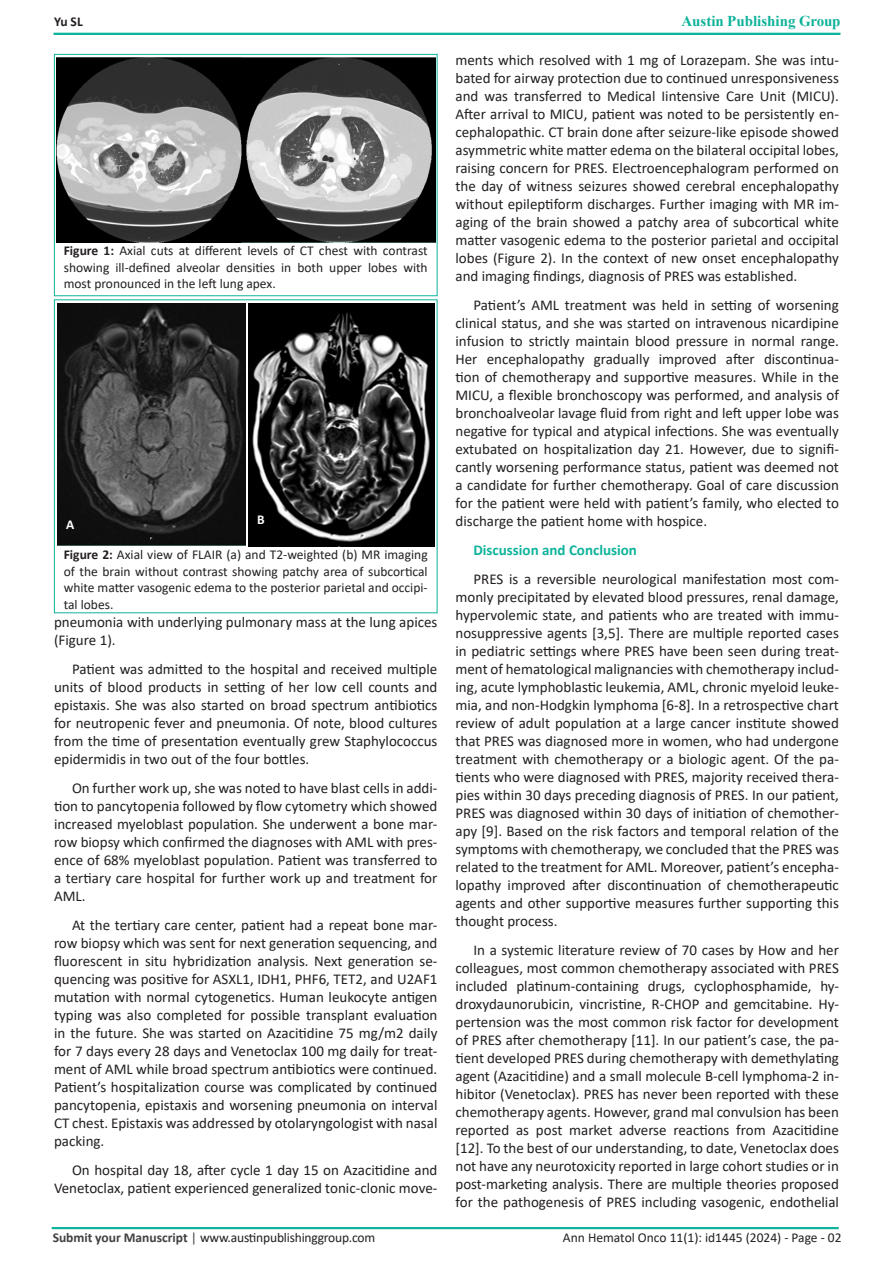
<style>
.page{position:relative;width:893px;height:1263px;background:#fff}
.page>*{position:absolute;margin:0;border:0;box-sizing:border-box;transform-origin:0 0}
.t1{font:15px/18px "Calibri";color:#231f20;text-align:justify}
.t2{font:700 15px "Calibri";color:#0eb39b}
.t3{font:700 15px "Times New Roman";color:#0eb29a}
.t4{font:13.5px/16.5px "Calibri";color:#231f20;text-align:justify}
.t5{font:700 13.5px "Calibri";color:#231f20}
.t6{font:700 13.5px "Calibri";color:#fff}
.s1{color:#0eb39b}
.s2{font-weight:700}
.s3{font-weight:700;color:#414042}
.s4{color:#414042}
</style>
<div class="page">
<div style="left:53px;top:33px;width:787px;height:2px;border:2px solid #0eb39b"></div>
<div style="left:52px;top:1227px;width:787px;height:2px;border:2px solid #0eb39b"></div>
<div style="left:54px;top:54px;width:383px;height:242px;border:1px solid #0eb39b"></div>
<img style="left:56px;top:58px;width:379px;height:184px">
<img style="left:57px;top:303px;width:188px;height:242px">
<img style="left:248px;top:303px;width:186px;height:243px">
<p class="t5" style="left:54px;top:12px;width:30px">Yu SL</p>
<p class="t3" style="left:681px;top:10px;width:161px"><span class="s1">A</span>ustin Publishing Group</p>
<p class="t4" style="left:64px;top:242px;width:365px"><span class="s2">Figure 1:</span> Axial cuts at different levels of CT chest with contrast showing ill-defined alveolar densities in both upper lobes with most pronounced in the left lung apex.</p>
<p class="t6" style="left:66px;top:515px;width:10px">A</p>
<p class="t6" style="left:257px;top:510px;width:9px">B</p>
<p class="t4" style="left:64px;top:546px;width:365px"><span class="s2">Figure 2:</span> Axial view of FLAIR (a) and T2-weighted (b) MR imaging of the brain without contrast showing patchy area of subcortical white matter vasogenic edema to the posterior parietal and occipi&shy;tal lobes.</p>
<p class="t1" style="left:54px;top:613px;width:385px">pneumonia with underlying pulmonary mass at the lung apices (Figure 1).</p>
<p class="t1" style="left:54px;top:660px;width:385px;text-indent:18px">Patient was admitted to the hospital and received multiple units of blood products in setting of her low cell counts and epistaxis. She was also started on broad spectrum antibiotics for neutropenic fever and pneumonia. Of note, blood cultures from the time of presentation eventually grew Staphylococcus epidermidis in two out of the four bottles.</p>
<p class="t1" style="left:54px;top:778px;width:385px;text-indent:18px">On further work up, she was noted to have blast cells in addi&shy;tion to pancytopenia followed by flow cytometry which showed increased myeloblast population. She underwent a bone mar&shy;row biopsy which confirmed the diagnoses with AML with pres&shy;ence of 68% myeloblast population. Patient was transferred to a tertiary care hospital for further work up and treatment for AML.</p>
<p class="t1" style="left:54px;top:915px;width:385px;text-indent:18px">At the tertiary care center, patient had a repeat bone mar&shy;row biopsy which was sent for next generation sequencing, and fluorescent in situ hybridization analysis. Next generation se&shy;quencing was positive for ASXL1, IDH1, PHF6, TET2, and U2AF1 mutation with normal cytogenetics. Human leukocyte antigen typing was also completed for possible transplant evaluation in the future. She was started on Azacitidine 75 mg/m2 daily for 7 days every 28 days and Venetoclax 100 mg daily for treat&shy;ment of AML while broad spectrum antibiotics were continued.<br>Patient’s hospitalization course was complicated by continued pancytopenia, epistaxis and worsening pneumonia on interval CT chest. Epistaxis was addressed by otolaryngologist with nasal packing.</p>
<p class="t1" style="left:54px;top:1160px;width:385px;text-align:right">On hospital day 18, after cycle 1 day 15 on Azacitidine and<br>Venetoclax, patient experienced generalized tonic-clonic move-</p>
<p class="t1" style="left:455px;top:51px;width:385px">ments which resolved with 1 mg of Lorazepam. She was intu&shy;bated for airway protection due to continued unresponsiveness and was transferred to Medical Iintensive Care Unit (MICU).<br>After arrival to MICU, patient was noted to be persistently en&shy;cephalopathic. CT brain done after seizure-like episode showed asymmetric white matter edema on the bilateral occipital lobes, raising concern for PRES. Electroencephalogram performed on the day of witness seizures showed cerebral encephalopathy without epileptiform discharges. Further imaging with MR im&shy;aging of the brain showed a patchy area of subcortical white matter vasogenic edema to the posterior parietal and occipital lobes (Figure 2). In the context of new onset encephalopathy and imaging findings, diagnosis of PRES was established.</p>
<p class="t1" style="left:455px;top:296px;width:385px;text-indent:18px">Patient’s AML treatment was held in setting of worsening clinical status, and she was started on intravenous nicardipine infusion to strictly maintain blood pressure in normal range.<br>Her encephalopathy gradually improved after discontinua&shy;tion of chemotherapy and supportive measures. While in the MICU, a flexible bronchoscopy was performed, and analysis of bronchoalveolar lavage fluid from right and left upper lobe was negative for typical and atypical infections. She was eventually extubated on hospitalization day 21. However, due to signifi&shy;cantly worsening performance status, patient was deemed not a candidate for further chemotherapy. Goal of care discussion for the patient were held with patient’s family, who elected to discharge the patient home with hospice.</p>
<p class="t2" style="left:473px;top:539px;width:165px">Discussion and Conclusion</p>
<p class="t1" style="left:455px;top:569px;width:385px;text-indent:18px">PRES is a reversible neurological manifestation most com&shy;monly precipitated by elevated blood pressures, renal damage, hypervolemic state, and patients who are treated with immu&shy;nosuppressive agents [3,5]. There are multiple reported cases in pediatric settings where PRES have been seen during treat&shy;ment of hematological malignancies with chemotherapy includ&shy;ing, acute lymphoblastic leukemia, AML, chronic myeloid leuke&shy;mia, and non-Hodgkin lymphoma [6-8]. In a retrospective chart review of adult population at a large cancer institute showed that PRES was diagnosed more in women, who had undergone treatment with chemotherapy or a biologic agent. Of the pa&shy;tients who were diagnosed with PRES, majority received thera&shy;pies within 30 days preceding diagnosis of PRES. In our patient, PRES was diagnosed within 30 days of initiation of chemother&shy;apy [9]. Based on the risk factors and temporal relation of the symptoms with chemotherapy, we concluded that the PRES was related to the treatment for AML. Moreover, patient’s encepha&shy;lopathy improved after discontinuation of chemotherapeutic agents and other supportive measures further supporting this thought process.</p>
<p class="t1" style="left:455px;top:940px;width:385px;text-indent:18px">In a systemic literature review of 70 cases by How and her colleagues, most common chemotherapy associated with PRES included platinum-containing drugs, cyclophosphamide, hy&shy;droxydaunorubicin, vincristine, R-CHOP and gemcitabine. Hy&shy;pertension was the most common risk factor for development of PRES after chemotherapy [11]. In our patient’s case, the pa&shy;tient developed PRES during chemotherapy with demethylating agent (Azacitidine) and a small molecule B-cell lymphoma-2 in&shy;hibitor (Venetoclax). PRES has never been reported with these chemotherapy agents. However, grand mal convulsion has been reported as post market adverse reactions from Azacitidine [12]. To the best of our understanding, to date, Venetoclax does not have any neurotoxicity reported in large cohort studies or in post-marketing analysis. There are multiple theories proposed for the pathogenesis of PRES including vasogenic, endothelial</p>
<p class="t4" style="left:53px;top:1228px;width:324px"><span class="s3">Submit your Manuscript</span> <span class="s4">|</span> www.austinpublishinggroup.com</p>
<p class="t4" style="left:563px;top:1229px;width:280px">Ann Hematol Onco 11(1): id1445 (2024) - Page - 02</p>
</div>
